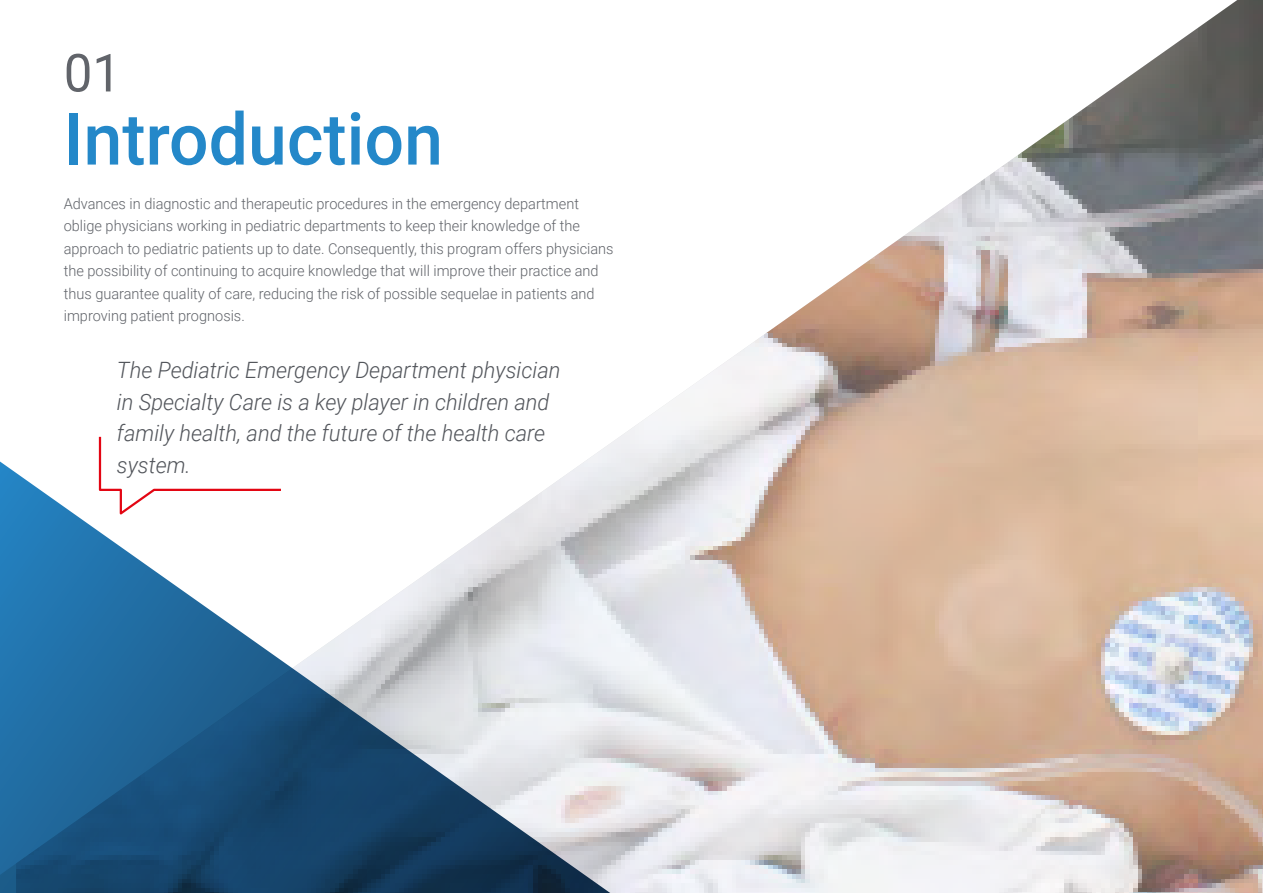
<style>
.page{position:relative;width:1263px;height:893px;background:#fff}
.page>*{position:absolute;margin:0;border:0;box-sizing:border-box;transform-origin:0 0}
.t1{font:500 72px "Roboto";color:#2488c9}
.t2{font:52.5px "Roboto";color:#61646a}
.t3{font:italic 300 22.5px/31.5px "Roboto";color:#52555b}
.t4{font:300 15px/22.5px "Roboto";color:#61646a}
</style>
<div class="page">
<img style="left:607px;top:0;width:656px;height:893px">
<svg style="left:0;top:446px;width:640px;height:447px"></svg>
<svg style="left:98px;top:436px;width:185px;height:82px"></svg>
<h2 class="t2" style="left:64px;top:36px;width:59px">01</h2>
<h1 class="t1" style="left:64px;top:89px;width:381px">Introduction</h1>
<p class="t4" style="left:64px;top:192px;width:551px">Advances in diagnostic and therapeutic procedures in the emergency department oblige physicians working in pediatric departments to keep their knowledge of the approach to pediatric patients up to date. Consequently, this program offers physicians the possibility of continuing to acquire knowledge that will improve their practice and thus guarantee quality of care, reducing the risk of possible sequelae in patients and improving patient prognosis.</p>
<h3 class="t3" style="left:117px;top:354px;width:445px">The Pediatric Emergency Department physician in Specialty Care is a key player in children and family health, and the future of the health care system.</h3>
</div>
